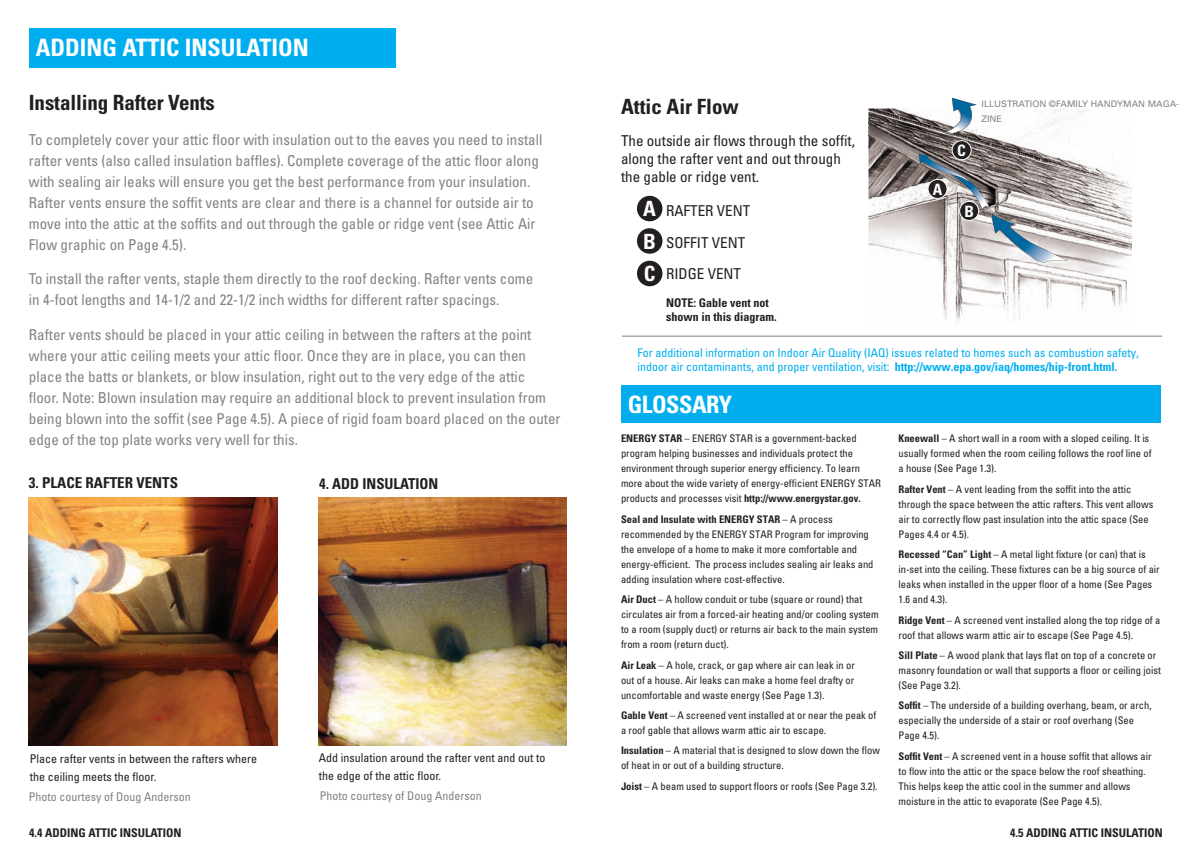
<style>
.page{position:relative;width:1188px;height:864px;background:#fff}
.page>*{position:absolute;margin:0;border:0;box-sizing:border-box;transform-origin:0 0}
.t1{font:700 condensed 24px "Univers";color:#fff}
.t2{font:700 condensed 24px "Univers";letter-spacing:-.02em;color:#fff}
.t3{font:700 condensed 21px "Univers";letter-spacing:-.005em;color:#231f20}
.t4{font:700 condensed 21px/32.4px "Univers";color:#fff;text-align:justify}
.t5{font:700 condensed 15.6px "Univers";color:#fff}
.t6{font:condensed 15px/21px "Univers";color:#808285}
.t7{font:condensed 15px/18px "Univers";color:#231f20}
.t8{font:700 condensed 15px "Univers";color:#231f20}
.t9{font:condensed 12px/14.4px "Univers";color:#00aeef}
.t10{font:condensed 12px/18px "Univers";color:#231f20}
.t11{font:700 condensed 12px/14.4px "Univers";color:#231f20}
.t12{font:condensed 12px "Univers";color:#808285}
.t13{font:condensed 10.5px/15px "Univers";color:#231f20}
.t14{font:9px/15px "Univers";color:#808285}
.s1{font-weight:700}
</style>
<div class="page">
<hr style="left:622px;top:336px;width:540px;height:1px;background:#808285">
<div style="left:29px;top:28px;width:367px;height:40px;background:#00aeef"></div>
<img style="left:29px;top:497px;width:248px;height:249px">
<img style="left:318px;top:497px;width:249px;height:249px">
<div style="left:637px;top:196px;width:25px;height:25px;background:#231f20;border-radius:50%"></div>
<div style="left:637px;top:228px;width:25px;height:26px;background:#231f20;border-radius:50%"></div>
<div style="left:637px;top:261px;width:25px;height:25px;background:#231f20;border-radius:50%"></div>
<img style="left:869px;top:109px;width:263px;height:216px">
<svg style="left:919px;top:154px;width:148px;height:110px;background:#aaa9ab"></svg>
<svg style="left:946px;top:98px;width:35px;height:35px"></svg>
<div style="left:928px;top:179px;width:19px;height:19px;background:#231f20;border-radius:50%"></div>
<div style="left:928px;top:179px;width:19px;height:20px;border:1px solid #fff;border-radius:50%"></div>
<div style="left:960px;top:201px;width:19px;height:19px;background:#231f20;border-radius:50%"></div>
<div style="left:959px;top:201px;width:20px;height:20px;border:1px solid #fff;border-radius:50%"></div>
<div style="left:952px;top:141px;width:19px;height:19px;background:#231f20;border-radius:50%"></div>
<div style="left:952px;top:140px;width:20px;height:20px;border:1px solid #fff;border-radius:50%"></div>
<div style="left:621px;top:385px;width:540px;height:38px;background:#00aeef"></div>
<h1 class="t1" style="left:36px;top:33px;width:275px">ADDING ATTIC INSULATION</h1>
<h2 class="t3" style="left:29px;top:90px;width:187px">Installing Rafter Vents</h2>
<p class="t6" style="left:29px;top:129px;width:515px">To completely cover your attic floor with insulation out to the eaves you need to install rafter vents (also called insulation baffles). Complete coverage of the attic floor along with sealing air leaks will ensure you get the best performance from your insulation.<br>Rafter vents ensure the soffit vents are clear and there is a channel for outside air to move into the attic at the soffits and out through the gable or ridge vent (see Attic Air Flow graphic on Page 4.5).</p>
<h3 class="t6" style="left:29px;top:268px;width:506px">To install the rafter vents, staple them directly to the roof decking. Rafter vents come in 4-foot lengths and 14-1/2 and 22-1/2 inch widths for different rafter spacings.</h3>
<p class="t6" style="left:29px;top:324px;width:533px">Rafter vents should be placed in your attic ceiling in between the rafters at the point where your attic ceiling meets your attic floor. Once they are in place, you can then place the batts or blankets, or blow insulation, right out to the very edge of the attic<br>floor. Note: Blown insulation may require an additional block to prevent insulation from being blown into the soffit (see Page 4.5). A piece of rigid foam board placed on the outer edge of the top plate works very well for this.</p>
<h3 class="t8" style="left:29px;top:473px;width:151px">3. PLACE RAFTER VENTS</h3>
<h3 class="t8" style="left:319px;top:474px;width:121px">4. ADD INSULATION</h3>
<h2 class="t3" style="left:621px;top:94px;width:119px">Attic Air Flow</h2>
<h3 class="t7" style="left:621px;top:131px;width:236px">The outside air flows through the soffit, along the rafter vent and out through the gable or ridge vent.</h3>
<h2 class="t4" style="left:643px;top:192px;width:14px">A B C</h2>
<h3 class="t7" style="left:666px;top:195px;width:86px;line-height:31.5px">RAFTER VENT<br>SOFFIT VENT<br>RIDGE VENT</h3>
<p class="t11" style="left:666px;top:295px;width:112px">NOTE: Gable vent not shown in this diagram.</p>
<p class="t14" style="left:982px;top:96px;width:199px">ILLUSTRATION ©FAMILY HANDYMAN MAGA-<br>ZINE</p>
<h3 class="t5" style="left:957px;top:141px;width:10px">C</h3>
<h3 class="t5" style="left:933px;top:180px;width:11px">A</h3>
<h3 class="t5" style="left:964px;top:202px;width:11px">B</h3>
<p class="t9" style="left:638px;top:345px;width:503px">For additional information on Indoor Air Quality (IAQ) issues related to homes such as combustion safety, indoor air contaminants, and proper ventilation, visit: <span class="s1">http://www.epa.gov/iaq/homes/hip-front.html.</span></p>
<h1 class="t2" style="left:628px;top:390px;width:106px">GLOSSARY</h1>
<p class="t13" style="left:621px;top:431px;width:262px"><span class="s1">ENERGY STAR</span> – ENERGY STAR is a government-backed program helping businesses and individuals protect the environment through superior energy efficiency. To learn more about the wide variety of energy-efficient ENERGY STAR products and processes visit <span class="s1">http://www.energystar.gov.</span></p>
<p class="t13" style="left:621px;top:511px;width:254px"><span class="s1">Seal and Insulate with ENERGY STAR</span> – A process recommended by the ENERGY STAR Program for improving the envelope of a home to make it more comfortable and energy-efficient. The process includes sealing air leaks and adding insulation where cost-effective.</p>
<p class="t13" style="left:621px;top:592px;width:259px"><span class="s1">Air Duct</span> – A hollow conduit or tube (square or round) that circulates air from a forced-air heating and/or cooling system to a room (supply duct) or returns air back to the main system from a room (return duct).</p>
<p class="t13" style="left:621px;top:657px;width:235px;text-align:justify"><span class="s1">Air Leak</span> – A hole, crack, or gap where air can leak in or out of a house. Air leaks can make a home feel drafty or uncomfortable and waste energy (See Page 1.3).</p>
<p class="t13" style="left:621px;top:708px;width:257px"><span class="s1">Gable Vent</span> – A screened vent installed at or near the peak of a roof gable that allows warm attic air to escape.</p>
<p class="t13" style="left:621px;top:743px;width:260px"><span class="s1">Insulation</span> – A material that is designed to slow down the flow of heat in or out of a building structure.</p>
<p class="t13" style="left:621px;top:778px;width:258px"><span class="s1">Joist</span> – A beam used to support floors or roofs (See Page 3.2).</p>
<p class="t13" style="left:899px;top:431px;width:255px"><span class="s1">Kneewall</span> – A short wall in a room with a sloped ceiling. It is usually formed when the room ceiling follows the roof line of a house (See Page 1.3).</p>
<p class="t13" style="left:899px;top:481px;width:256px"><span class="s1">Rafter Vent</span> – A vent leading from the soffit into the attic through the space between the attic rafters. This vent allows air to correctly flow past insulation into the attic space (See Pages 4.4 or 4.5).</p>
<p class="t13" style="left:899px;top:547px;width:263px"><span class="s1">Recessed “Can” Light</span> – A metal light fixture (or can) that is in-set into the ceiling. These fixtures can be a big source of air leaks when installed in the upper floor of a home (See Pages 1.6 and 4.3).</p>
<p class="t13" style="left:899px;top:612px;width:263px"><span class="s1">Ridge Vent</span> – A screened vent installed along the top ridge of a roof that allows warm attic air to escape (See Page 4.5).</p>
<p class="t13" style="left:899px;top:648px;width:264px"><span class="s1">Sill Plate</span> – A wood plank that lays flat on top of a concrete or masonry foundation or wall that supports a floor or ceiling joist (See Page 3.2).</p>
<p class="t13" style="left:899px;top:698px;width:255px"><span class="s1">Soffit</span> – The underside of a building overhang, beam, or arch, especially the underside of a stair or roof overhang (See<br>Page 4.5).</p>
<p class="t13" style="left:899px;top:749px;width:255px"><span class="s1">Soffit Vent</span> – A screened vent in a house soffit that allows air to flow into the attic or the space below the roof sheathing.<br>This helps keep the attic cool in the summer and allows moisture in the attic to evaporate (See Page 4.5).</p>
<p class="t10" style="left:30px;top:749px;width:229px">Place rafter vents in between the rafters where the ceiling meets the floor.</p>
<p class="t10" style="left:319px;top:748px;width:228px">Add insulation around the rafter vent and out to the edge of the attic floor.</p>
<p class="t12" style="left:29px;top:789px;width:163px">Photo courtesy of Doug Anderson</p>
<p class="t12" style="left:320px;top:789px;width:163px">Photo courtesy of Doug Anderson</p>
<p class="t11" style="left:29px;top:825px;width:154px">4.4 ADDING ATTIC INSULATION</p>
<p class="t11" style="left:1010px;top:826px;width:154px">4.5 ADDING ATTIC INSULATION</p>
</div>
